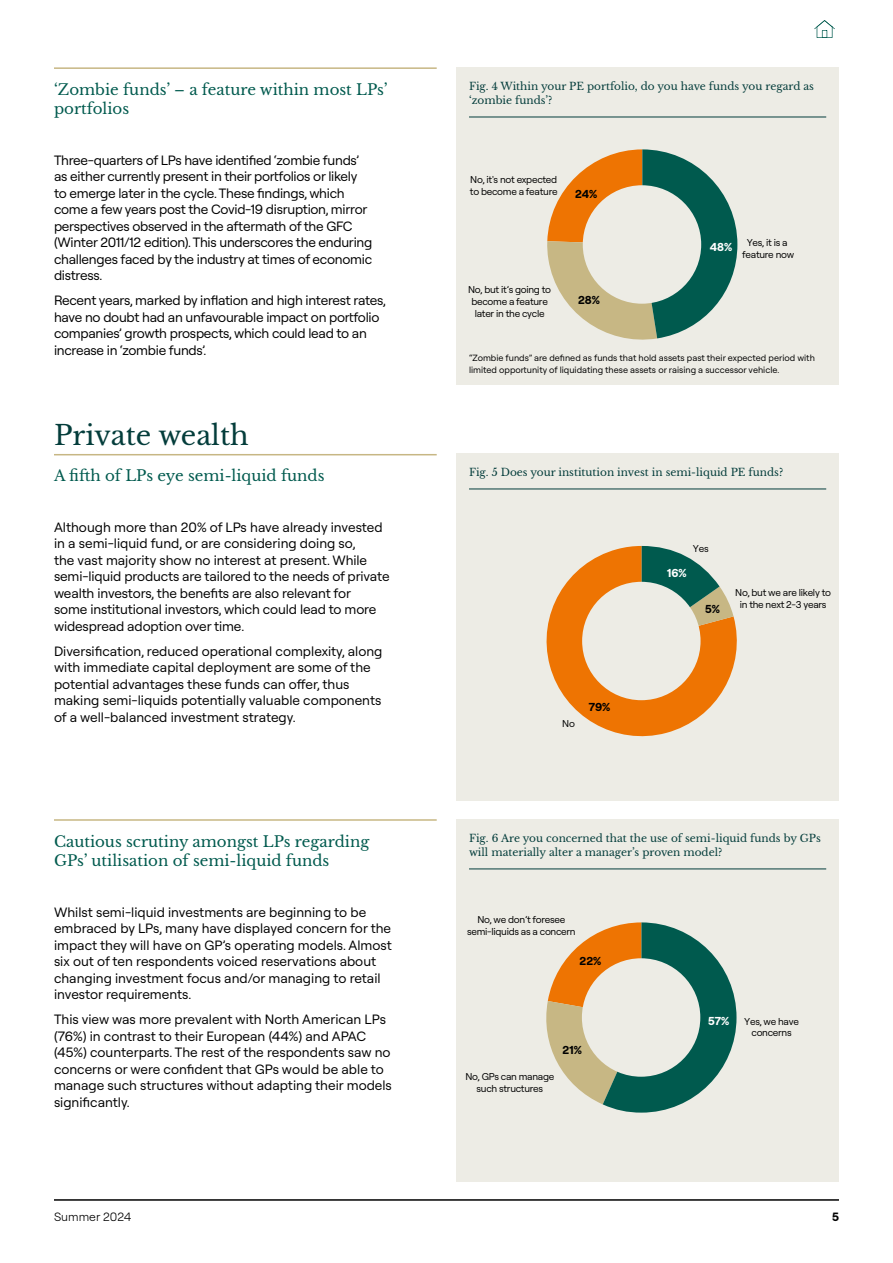
<style>
.page{position:relative;width:893px;height:1263px;background:#fff}
.page>*{position:absolute;margin:0;border:0;box-sizing:border-box;transform-origin:0 0}
.t1{font:27px "Libre Baskerville";color:#043d3b}
.t2{font:15px/19.5px "Libre Baskerville";color:#005a4e}
.t3{font:13.5px/16.5px "Roobert";letter-spacing:-.01em;color:#000}
.t4{font:300 12px "Roobert";color:#000}
.t5{font:700 12px "Roobert";color:#000}
.t6{font:700 11.55px "Roobert";color:#000}
.t7{font:700 11.55px "Roobert";color:#fff}
.t8{font:10.5px/13.5px "Libre Baskerville";color:#043d3b}
.t9{font:9.9px/11.9px "Roobert";letter-spacing:-.03em;color:#000;text-align:center}
.t10{font:9px/12px "Roobert";color:#000}
</style>
<div class="page">
<hr style="left:54px;top:1199px;width:785px;height:2px;background:#000">
<hr style="left:54px;top:67px;width:383px;height:2px;background:#c7b784">
<div style="left:456px;top:67px;width:383px;height:318px;background:#edece5"></div>
<hr style="left:469px;top:117px;width:357px;height:1px;background:#043d3b">
<svg style="left:547px;top:149px;width:190px;height:191px"></svg>
<div style="left:583px;top:185px;width:118px;height:119px;background:#edece5;border-radius:50%"></div>
<hr style="left:54px;top:819px;width:383px;height:2px;background:#c7b784">
<hr style="left:54px;top:454px;width:383px;height:1px;background:#c7b784">
<div style="left:456px;top:453px;width:383px;height:347px;background:#edece5"></div>
<hr style="left:469px;top:489px;width:357px;height:1px;background:#043d3b">
<svg style="left:546px;top:546px;width:191px;height:191px"></svg>
<div style="left:582px;top:582px;width:119px;height:118px;background:#edece5;border-radius:50%"></div>
<div style="left:456px;top:819px;width:383px;height:363px;background:#edece5"></div>
<hr style="left:469px;top:868px;width:357px;height:1px;background:#043d3b">
<svg style="left:546px;top:922px;width:190px;height:190px"></svg>
<div style="left:582px;top:958px;width:118px;height:119px;background:#edece5;border-radius:50%"></div>
<svg style="left:814px;top:20px;width:21px;height:18px"></svg>
<p class="t2" style="left:54px;top:80px;width:335px">‘Zombie funds’ – a feature within most LPs’ portfolios</p>
<p class="t3" style="left:54px;top:151px;width:320px">Three-quarters of LPs have identified ‘zombie funds’ as either currently present in their portfolios or likely to emerge later in the cycle. These findings, which come a few years post the Covid-19 disruption, mirror perspectives observed in the aftermath of the GFC (Winter 2011/12 edition). This underscores the enduring challenges faced by the industry at times of economic distress.</p>
<p class="t3" style="left:54px;top:291px;width:333px">Recent years, marked by inflation and high interest rates, have no doubt had an unfavourable impact on portfolio companies’ growth prospects, which could lead to an increase in ‘zombie funds’.</p>
<h1 class="t1" style="left:54px;top:419px;width:196px">Private wealth</h1>
<p class="t2" style="left:54px;top:466px;width:272px">A fifth of LPs eye semi-liquid funds</p>
<p class="t3" style="left:54px;top:518px;width:337px">Although more than 20% of LPs have already invested in a semi-liquid fund, or are considering doing so,<br>the vast majority show no interest at present. While semi-liquid products are tailored to the needs of private wealth investors, the benefits are also relevant for<br>some institutional investors, which could lead to more widespread adoption over time.</p>
<p class="t3" style="left:54px;top:642px;width:330px">Diversification, reduced operational complexity, along with immediate capital deployment are some of the potential advantages these funds can offer, thus making semi-liquids potentially valuable components of a well-balanced investment strategy.</p>
<p class="t2" style="left:54px;top:831px;width:317px">Cautious scrutiny amongst LPs regarding<br>GPs’ utilisation of semi-liquid funds</p>
<p class="t3" style="left:54px;top:903px;width:339px">Whilst semi-liquid investments are beginning to be embraced by LPs, many have displayed concern for the impact they will have on GP’s operating models. Almost six out of ten respondents voiced reservations about changing investment focus and/or managing to retail investor requirements.</p>
<p class="t3" style="left:54px;top:1010px;width:339px">This view was more prevalent with North American LPs (76%) in contrast to their European (44%) and APAC (45%) counterparts. The rest of the respondents saw no concerns or were confident that GPs would be able to manage such structures without adapting their models significantly.</p>
<p class="t8" style="left:469px;top:80px;width:347px">Fig. 4 Within your PE portfolio, do you have funds you regard as ‘zombie funds’?</p>
<p class="t9" style="left:470px;top:173px;width:89px;text-align:left">No, it's not expected to become a feature</p>
<p class="t6" style="left:575px;top:186px;width:24px">24%</p>
<p class="t9" style="left:468px;top:283px;width:85px">No, but it’s going to become a feature later in the cycle</p>
<p class="t6" style="left:578px;top:291px;width:23px">28%</p>
<p class="t7" style="left:710px;top:238px;width:24px">48%</p>
<p class="t9" style="left:742px;top:236px;width:53px">Yes, it is a feature now</p>
<p class="t10" style="left:469px;top:351px;width:347px">“Zombie funds” are defined as funds that hold assets past their expected period with limited opportunity of liquidating these assets or raising a successor vehicle.</p>
<p class="t8" style="left:469px;top:465px;width:316px">Fig. 5 Does your institution invest in semi-liquid PE funds?</p>
<p class="t9" style="left:693px;top:542px;width:17px">Yes</p>
<p class="t9" style="left:562px;top:717px;width:14px">No</p>
<p class="t6" style="left:589px;top:698px;width:23px">79%</p>
<p class="t7" style="left:667px;top:564px;width:21px">16%</p>
<p class="t6" style="left:705px;top:600px;width:16px">5%</p>
<p class="t9" style="left:735px;top:586px;width:97px">No, but we are likely to in the next 2-3 years</p>
<p class="t8" style="left:469px;top:832px;width:353px">Fig. 6 Are you concerned that the use of semi-liquid funds by GPs will materially alter a manager’s proven model?</p>
<p class="t9" style="left:467px;top:913px;width:110px">No, we don’t foresee semi-liquids as a concern</p>
<p class="t6" style="left:580px;top:952px;width:23px">22%</p>
<p class="t9" style="left:465px;top:1070px;width:90px">No, GPs can manage such structures</p>
<p class="t6" style="left:562px;top:1041px;width:21px">21%</p>
<p class="t7" style="left:708px;top:1012px;width:23px">57%</p>
<p class="t9" style="left:744px;top:1014px;width:56px">Yes, we have concerns</p>
<p class="t4" style="left:54px;top:1208px;width:79px">Summer 2024</p>
<p class="t5" style="left:832px;top:1208px;width:8px">5</p>
</div>
